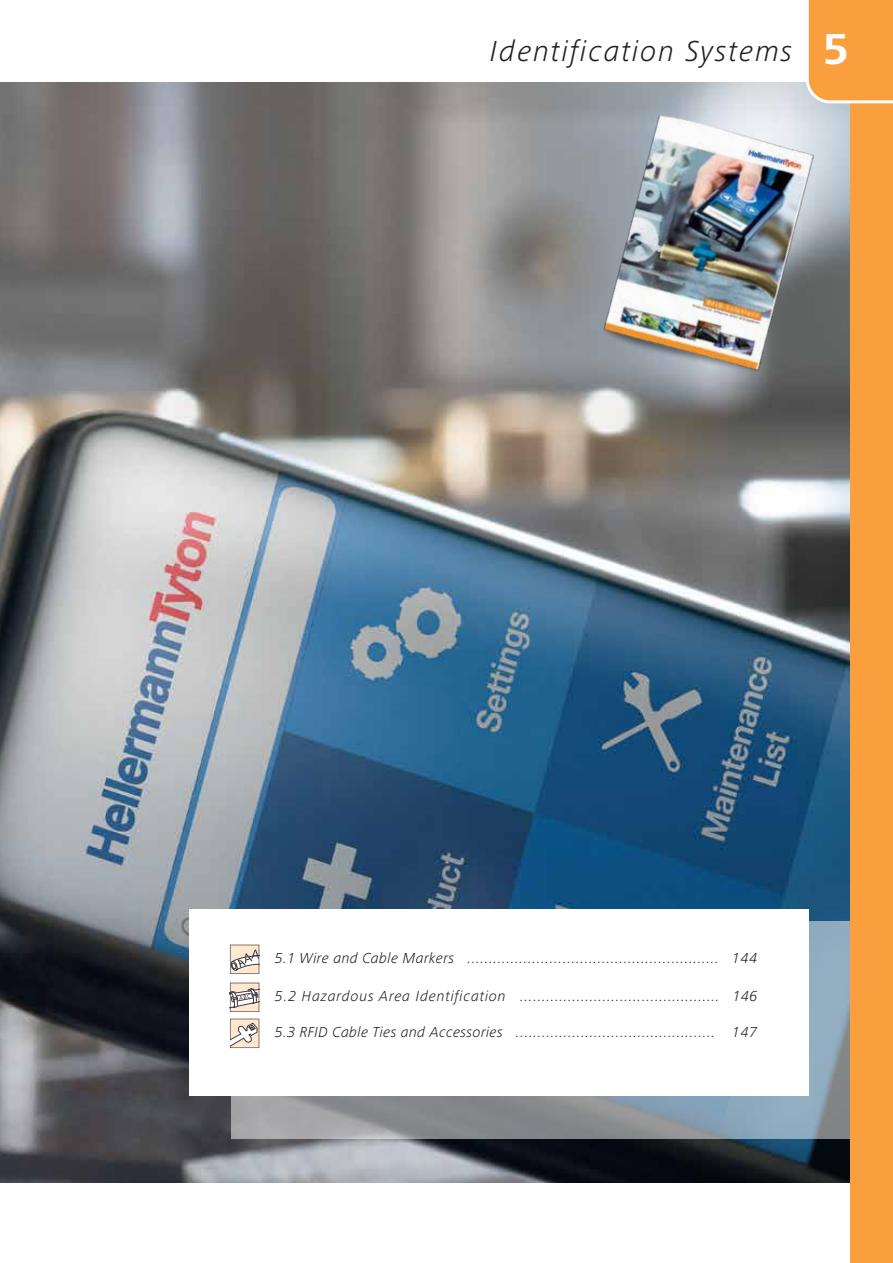
<style>
.page{position:relative;width:893px;height:1263px;background:#fff}
.page>*{position:absolute;margin:0;border:0;box-sizing:border-box;transform-origin:0 0}
.t1{font:italic 300 30px "Frutiger Next";letter-spacing:.06em;color:#231f20}
.t2{font:italic 300 15px "Frutiger Next";letter-spacing:.02em;color:#231f20}
.t3{font:italic 300 15px "Frutiger Next";letter-spacing:.05em;color:#231f20}
.s1{font-weight:700;font-style:normal;font-size:45px;color:#fff}
</style>
<div class="page">
<img style="left:0;top:82px;width:850px;height:1100px">
<svg style="left:231px;top:921px;width:619px;height:217px;background:#919ca6"></svg>
<div style="left:189px;top:908px;width:619px;height:187px;background:#fff"></div>
<svg style="left:230px;top:945px;width:29px;height:29px"></svg>
<svg style="left:230px;top:1019px;width:29px;height:29px"></svg>
<svg style="left:230px;top:983px;width:29px;height:29px"></svg>
<div style="left:850px;top:101px;width:43px;height:1162px;background:#f99f3e"></div>
<svg style="left:804px;top:0;width:89px;height:105px;background:#f9a54a"></svg>
<img style="left:586px;top:83px;width:253px;height:322px">
<h1 class="t1" style="left:490px;top:34px;width:360px">Identification Systems <span class="s1">5</span></h1>
<p class="t2" style="left:275px;top:949px;width:484px">5.1 Wire and Cable Markers .......................................................... 144</p>
<p class="t3" style="left:275px;top:987px;width:484px">5.2 Hazardous Area Identification .............................................. 146</p>
<p class="t2" style="left:275px;top:1023px;width:484px">5.3 RFID Cable Ties and Accessories .............................................. 147</p>
</div>
